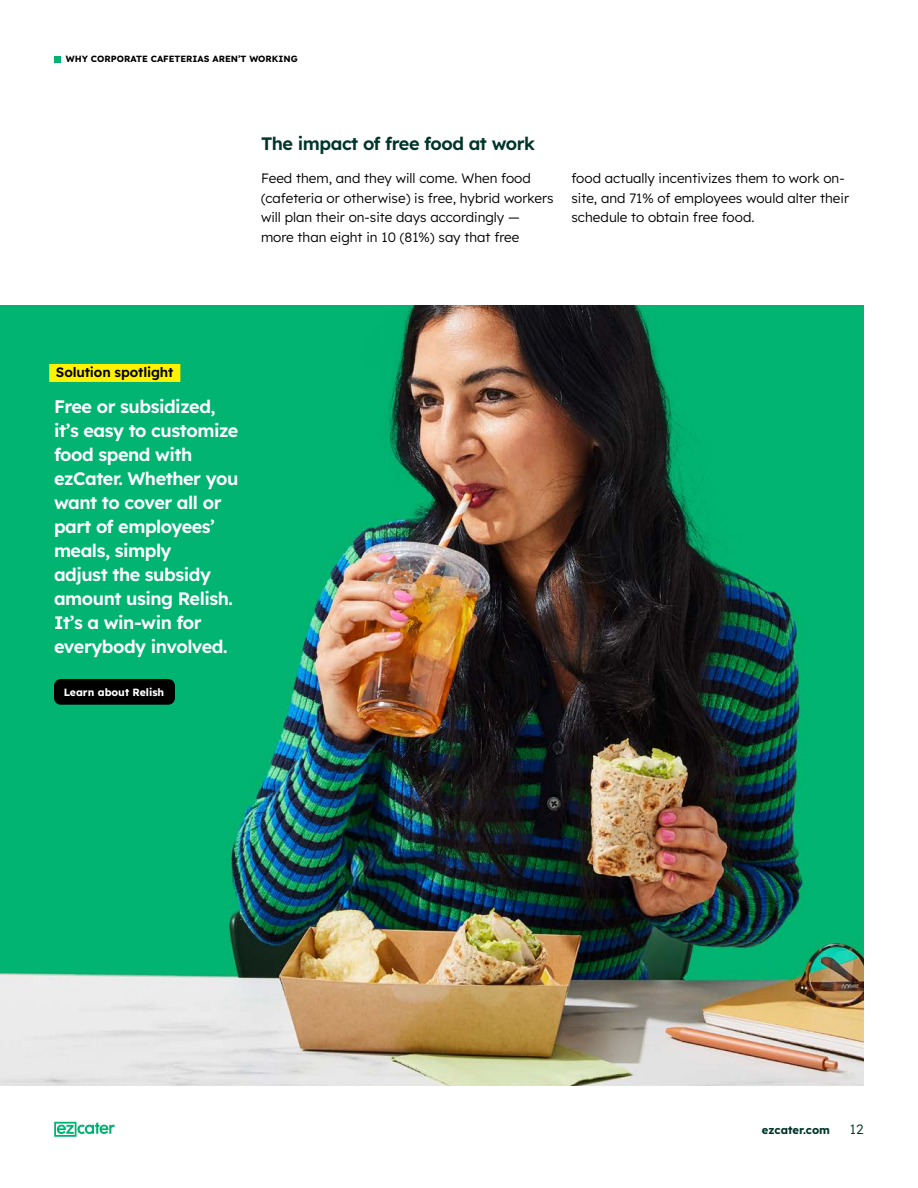
<style>
.page{position:relative;width:918px;height:1188px;background:#fff}
.page>*{position:absolute;margin:0;border:0;box-sizing:border-box;transform-origin:0 0}
.t1{font:600 18px/24px "Lexend Deca";letter-spacing:-.025em;color:#fff}
.t2{font:600 18px "Lexend Deca";letter-spacing:-.025em;color:#003529}
.t3{font:300 13.5px/19.5px "Lexend Deca";color:#000}
.t4{font:600 13.5px "Lexend Deca";letter-spacing:-.01em;color:#000}
.t5{font:300 13.5px "Lexend Deca";color:#003529}
.t6{font:700 11.25px "Lexend Deca";color:#003529}
.t7{font:700 10.5px "Lexend Deca";color:#fff}
.t8{font:700 9px "Lexend Deca";color:#000}
</style>
<div class="page">
<img style="left:0;top:306px;width:864px;height:779px">
<div style="left:49px;top:364px;width:131px;height:18px;background:#fff200"></div>
<div style="left:54px;top:679px;width:121px;height:26px;background:#000;border-radius:7px"></div>
<svg style="left:54px;top:56px;width:6px;height:6px"></svg>
<svg style="left:54px;top:1122px;width:61px;height:15px"></svg>
<p class="t8" style="left:66px;top:52px;width:233px">WHY CORPORATE CAFETERIAS AREN’T WORKING</p>
<h1 class="t2" style="left:261px;top:129px;width:276px">The impact of free food at work</h1>
<p class="t3" style="left:261px;top:168px;width:294px">Feed them, and they will come. When food (cafeteria or otherwise) is free, hybrid workers will plan their on-site days accordingly — more than eight in 10 (81%) say that free</p>
<p class="t3" style="left:572px;top:168px;width:279px">food actually incentivizes them to work on&shy;site, and 71% of employees would alter their schedule to obtain free food.</p>
<p class="t4" style="left:56px;top:362px;width:119px">Solution spotlight</p>
<h1 class="t1" style="left:54px;top:393px;width:186px">Free or subsidized, it’s easy to customize food spend with ezCater. Whether you want to cover all or part of employees’ meals, simply<br>adjust the subsidy amount using Relish.<br>It’s a win-win for everybody involved.</h1>
<p class="t7" style="left:64px;top:684px;width:102px">Learn about Relish</p>
<p class="t6" style="left:762px;top:1121px;width:70px">ezcater.com</p>
<p class="t5" style="left:850px;top:1120px;width:15px">12</p>
</div>
